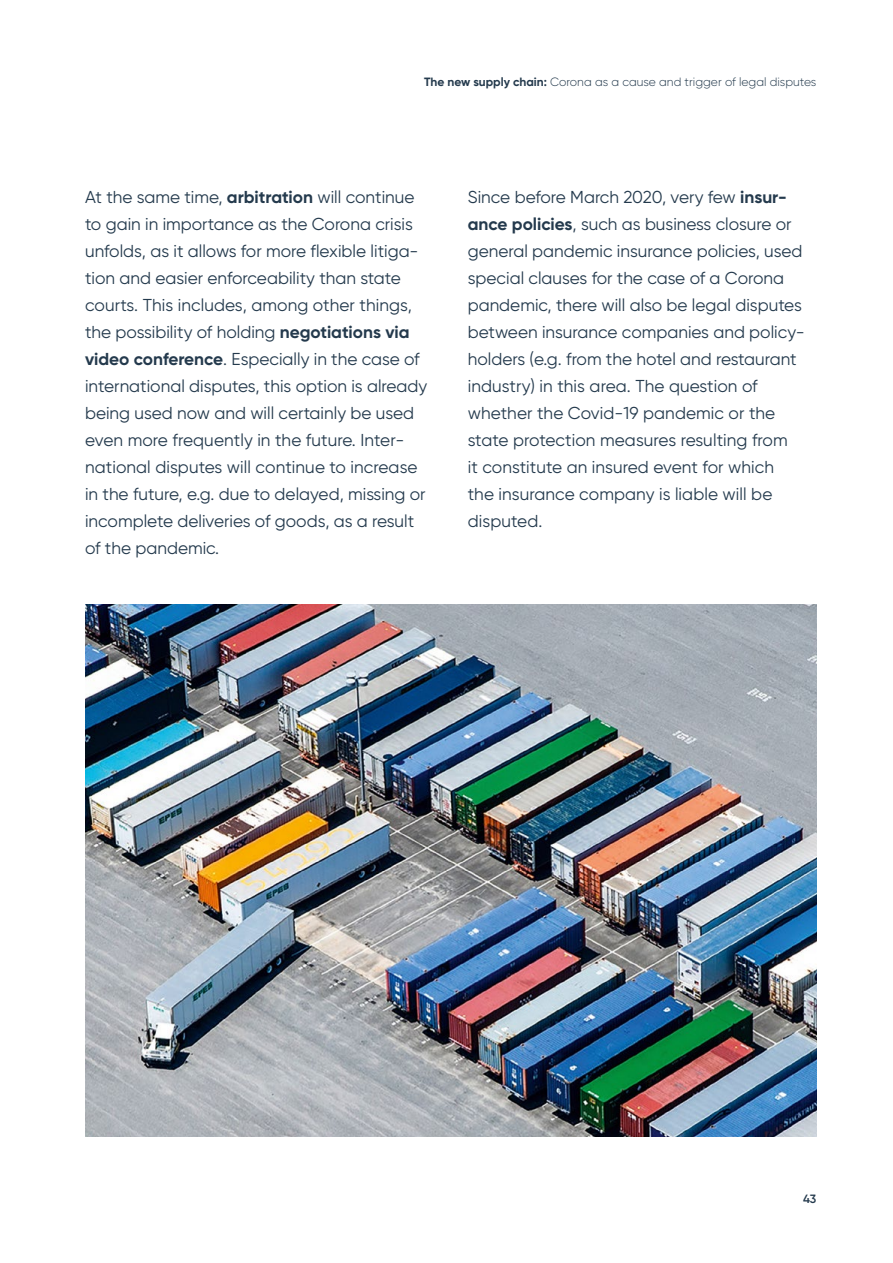
<style>
.page{position:relative;width:893px;height:1263px;background:#fff}
.page>*{position:absolute;margin:0;border:0;box-sizing:border-box;transform-origin:0 0}
.t1{font:17.25px/27px "Gilroy";color:#243a4d}
.t2{font:300 12px "Gilroy";color:#243a4d}
.t3{font:600 12px "Gilroy";color:#243a4d}
.s1{font-weight:700}
</style>
<div class="page">
<img style="left:85px;top:605px;width:731px;height:531px">
<p class="t2" style="left:424px;top:75px;width:394px"><span class="s1">The new supply chain:</span> Corona as a cause and trigger of legal disputes</p>
<p class="t1" style="left:85px;top:184px;width:344px">At the same time, <span class="s1">arbitration</span> will continue to gain in importance as the Corona crisis unfolds, as it allows for more flexible litiga&shy;tion and easier enforceability than state courts. This includes, among other things, the possibility of holding <span class="s1">negotiations via video conference</span>. Especially in the case of international disputes, this option is already being used now and will certainly be used even more frequently in the future. Inter&shy;national disputes will continue to increase in the future, e.g. due to delayed, missing or incomplete deliveries of goods, as a result of the pandemic.</p>
<p class="t1" style="left:468px;top:184px;width:336px">Since before March 2020, very few <span class="s1">insur&shy;ance policies</span>, such as business closure or general pandemic insurance policies, used special clauses for the case of a Corona pandemic, there will also be legal disputes between insurance companies and policy&shy;holders (e.g. from the hotel and restaurant industry) in this area. The question of whether the Covid-19 pandemic or the state protection measures resulting from<br>it constitute an insured event for which the insurance company is liable will be disputed.</p>
<p class="t3" style="left:803px;top:1191px;width:15px">43</p>
</div>
